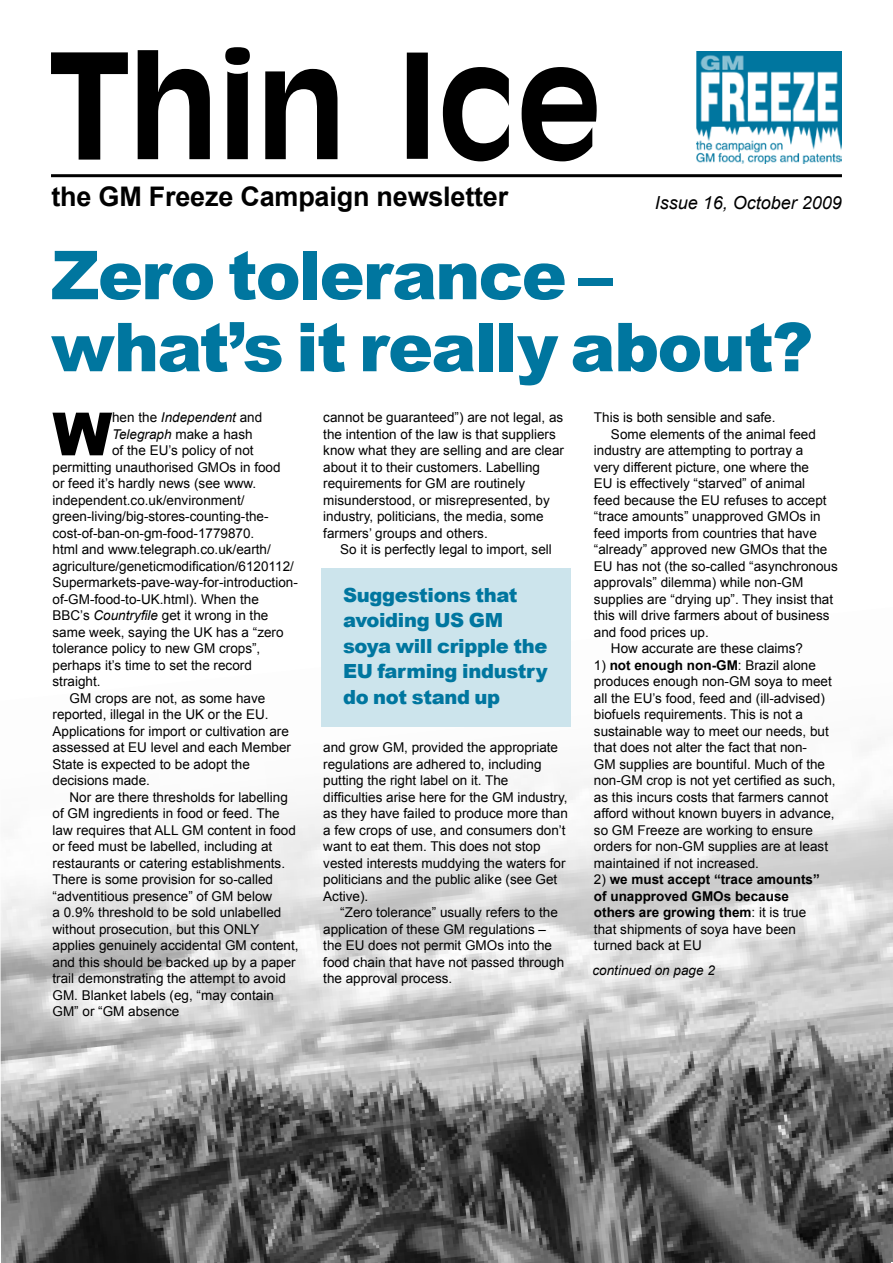
<style>
.page{position:relative;width:893px;height:1263px;background:#fff}
.page>*{position:absolute;margin:0;border:0;box-sizing:border-box;transform-origin:0 0}
.t1{font:900 67.5px/72px "Arial";letter-spacing:-.025em;color:#00769f}
.t2{font:900 59.55px "Arial";color:#000}
.t3{font:700 27px "Arial";letter-spacing:-.01em;color:#000}
.t4{font:900 19.5px/25.5px "Arial";letter-spacing:-.015em;color:#00769f}
.t5{font:italic 18px "Arial";color:#000}
.t6{font:13.5px/16.5px "Arial";color:#000}
.t7{font:700 13.5px/16.5px "Arial";color:#000}
.t8{font:italic 13.5px "Arial";color:#000}
.s1{font-style:normal}
.s2{font-style:italic}
.s3{font-weight:700}
.s4{font-weight:400}
</style>
<div class="page">
<img style="left:0;top:607px;width:893px;height:656px">
<img style="left:696px;top:51px;width:146px;height:112px">
<hr style="left:51px;top:174px;width:791px;height:3px;background:#000">
<svg style="left:51px;top:52px;width:77px;height:108px"></svg>
<svg style="left:138px;top:47px;width:199px;height:112px"></svg>
<svg style="left:407px;top:53px;width:190px;height:108px"></svg>
<div style="left:322px;top:569px;width:249px;height:158px;background:#cce4ec"></div>
<h3 class="t3" style="left:51px;top:179px;width:458px">the GM Freeze Campaign newsletter</h3>
<h3 class="t5" style="left:655px;top:191px;width:189px">Issue 16, October 2009</h3>
<h1 class="t1" style="left:51px;top:240px;width:764px">Zero tolerance – what’s it really about?</h1>
<h2 class="t2" style="left:53px;top:401px;width:61px">W</h2>
<p class="t8" style="left:112px;top:409px;width:152px"><span class="s1">hen the</span> Independent <span class="s1">and</span></p>
<p class="t8" style="left:112px;top:425px;width:142px">Telegraph <span class="s1">make a hash</span></p>
<p class="t6" style="left:112px;top:442px;width:143px">of the EU’s policy of not</p>
<p class="t6" style="left:53px;top:459px;width:230px">permitting unauthorised GMOs in food</p>
<p class="t6" style="left:53px;top:475px;width:205px">or feed it’s hardly news (see www.</p>
<p class="t6" style="left:53px;top:492px;width:194px">independent.co.uk/environment/</p>
<p class="t6" style="left:53px;top:508px;width:218px">green-living/big-stores-counting-the-</p>
<p class="t6" style="left:53px;top:525px;width:203px">cost-of-ban-on-gm-food-1779870.</p>
<p class="t6" style="left:53px;top:541px;width:220px">html and www.telegraph.co.uk/earth/</p>
<p class="t6" style="left:53px;top:558px;width:243px">agriculture/geneticmodification/6120112/</p>
<p class="t6" style="left:53px;top:574px;width:247px">Supermarkets-pave-way-for-introduction-</p>
<p class="t6" style="left:53px;top:591px;width:208px">of-GM-food-to-UK.html). When the</p>
<p class="t6" style="left:53px;top:607px;width:217px">BBC’s <span class="s2">Countryfile</span> get it wrong in the</p>
<p class="t6" style="left:53px;top:624px;width:233px">same week, saying the UK has a “zero</p>
<p class="t6" style="left:53px;top:640px;width:209px">tolerance policy to new GM crops”,</p>
<p class="t6" style="left:53px;top:657px;width:201px">perhaps it’s time to set the record</p>
<p class="t6" style="left:53px;top:673px;width:50px">straight.</p>
<p class="t6" style="left:70px;top:690px;width:197px">GM crops are not, as some have</p>
<p class="t6" style="left:53px;top:706px;width:218px">reported, illegal in the UK or the EU.</p>
<p class="t6" style="left:53px;top:723px;width:238px">Applications for import or cultivation are</p>
<p class="t6" style="left:53px;top:739px;width:240px">assessed at EU level and each Member</p>
<p class="t6" style="left:53px;top:756px;width:199px">State is expected to be adopt the</p>
<p class="t6" style="left:53px;top:772px;width:99px">decisions made.</p>
<p class="t6" style="left:70px;top:789px;width:220px">Nor are there thresholds for labelling</p>
<p class="t6" style="left:53px;top:805px;width:229px">of GM ingredients in food or feed. The</p>
<p class="t6" style="left:53px;top:822px;width:245px">law requires that ALL GM content in food</p>
<p class="t6" style="left:53px;top:838px;width:221px">or feed must be labelled, including at</p>
<p class="t6" style="left:53px;top:855px;width:234px">restaurants or catering establishments.</p>
<p class="t6" style="left:53px;top:871px;width:222px">There is some provision for so-called</p>
<p class="t6" style="left:53px;top:888px;width:221px">“adventitious presence” of GM below</p>
<p class="t6" style="left:53px;top:904px;width:230px">a 0.9% threshold to be sold unlabelled</p>
<p class="t6" style="left:53px;top:921px;width:208px">without prosecution, but this ONLY</p>
<p class="t6" style="left:53px;top:937px;width:248px">applies genuinely accidental GM content,</p>
<p class="t6" style="left:53px;top:954px;width:245px">and this should be backed up by a paper</p>
<p class="t6" style="left:53px;top:970px;width:235px">trail demonstrating the attempt to avoid</p>
<p class="t6" style="left:53px;top:987px;width:223px">GM. Blanket labels (eg, “may contain</p>
<p class="t6" style="left:53px;top:1003px;width:128px">GM” or “GM absence</p>
<p class="t6" style="left:323px;top:409px;width:242px">cannot be guaranteed”) are not legal, as the intention of the law is that suppliers know what they are selling and are clear about it to their customers. Labelling requirements for GM are routinely misunderstood, or misrepresented, by industry, politicians, the media, some farmers’ groups and others.</p>
<p class="t6" style="left:340px;top:541px;width:213px">So it is perfectly legal to import, sell</p>
<h3 class="t4" style="left:343px;top:582px;width:206px">Suggestions that avoiding US GM soya will cripple the<br>EU farming industry do not stand up</h3>
<p class="t6" style="left:323px;top:739px;width:246px">and grow GM, provided the appropriate regulations are adhered to, including putting the right label on it. The difficulties arise here for the GM industry, as they have failed to produce more than a few crops of use, and consumers don’t want to eat them. This does not stop vested interests muddying the waters for politicians and the public alike (see Get Active).</p>
<p class="t6" style="left:323px;top:904px;width:242px;text-indent:17px">“Zero tolerance” usually refers to the application of these GM regulations – the EU does not permit GMOs into the food chain that have not passed through the approval process.</p>
<p class="t6" style="left:594px;top:409px;width:183px">This is both sensible and safe.</p>
<p class="t6" style="left:611px;top:426px;width:206px">Some elements of the animal feed</p>
<p class="t6" style="left:594px;top:442px;width:211px">industry are attempting to portray a</p>
<p class="t6" style="left:594px;top:459px;width:217px">very different picture, one where the</p>
<p class="t6" style="left:594px;top:475px;width:213px">EU is effectively “starved” of animal</p>
<p class="t6" style="left:594px;top:492px;width:234px">feed because the EU refuses to accept</p>
<p class="t6" style="left:594px;top:508px;width:228px">“trace amounts” unapproved GMOs in</p>
<p class="t6" style="left:594px;top:525px;width:224px">feed imports from countries that have</p>
<p class="t6" style="left:594px;top:541px;width:235px">“already” approved new GMOs that the</p>
<p class="t6" style="left:594px;top:558px;width:245px">EU has not (the so-called “asynchronous</p>
<p class="t6" style="left:594px;top:574px;width:211px">approvals” dilemma) while non-GM</p>
<p class="t6" style="left:594px;top:591px;width:241px">supplies are “drying up”. They insist that</p>
<p class="t6" style="left:594px;top:607px;width:237px">this will drive farmers about of business</p>
<p class="t6" style="left:594px;top:624px;width:116px">and food prices up.</p>
<p class="t6" style="left:611px;top:640px;width:194px">How accurate are these claims?</p>
<p class="t6" style="left:594px;top:657px;width:243px">1) <span class="s3">not enough non-GM</span>: Brazil alone produces enough non-GM soya to meet all the EU’s food, feed and (ill-advised) biofuels requirements. This is not a sustainable way to meet our needs, but that does not alter the fact that non-<br>GM supplies are bountiful. Much of the non-GM crop is not yet certified as such, as this incurs costs that farmers cannot afford without known buyers in advance, so GM Freeze are working to ensure orders for non-GM supplies are at least maintained if not increased.</p>
<p class="t7" style="left:594px;top:871px;width:227px"><span class="s4">2)</span> we must accept “trace amounts” of unapproved GMOs because others are growing them<span class="s4">: it is true that shipments of soya have been turned back at EU</span></p>
<p class="t8" style="left:592px;top:962px;width:124px">continued on page 2</p>
</div>
